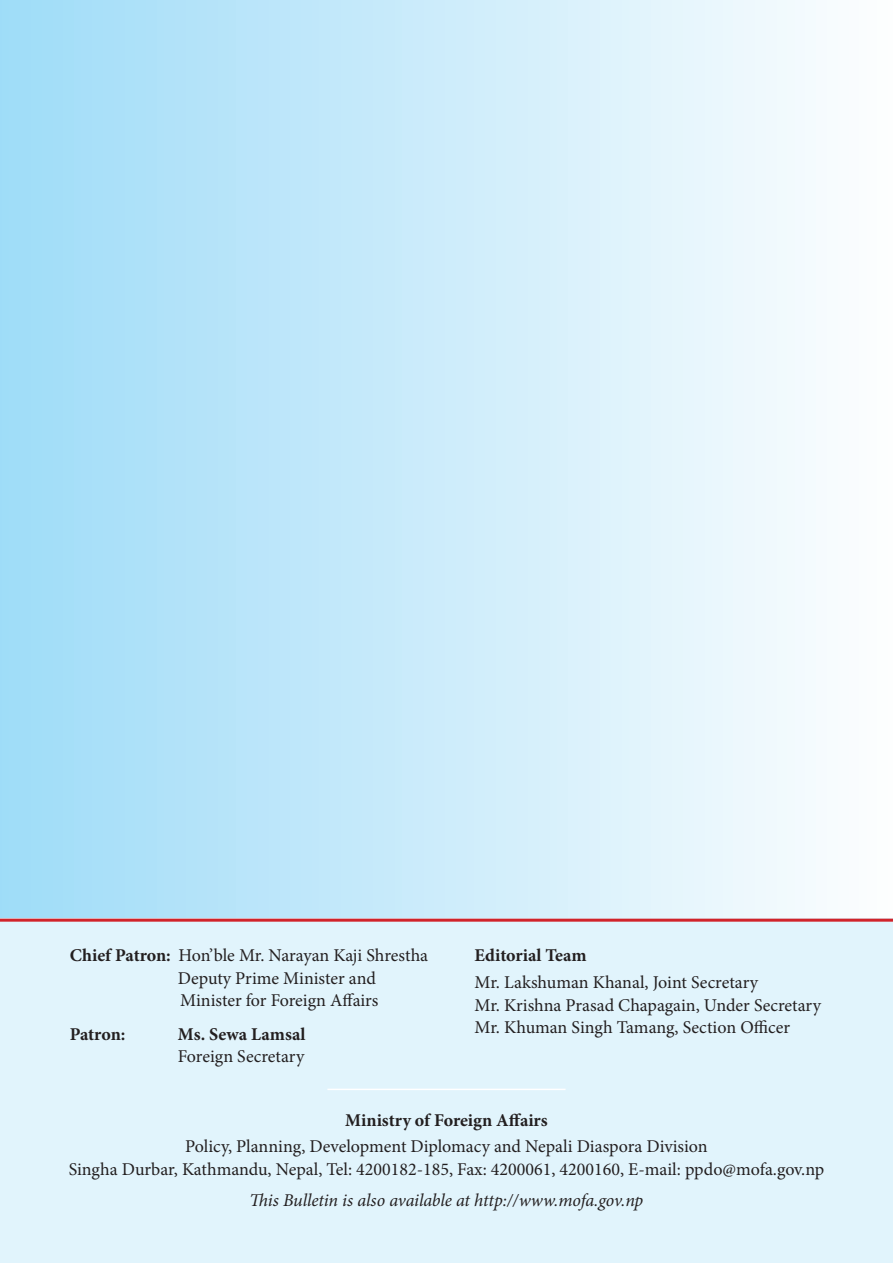
<style>
.page{position:relative;width:893px;height:1263px;background:#fff}
.page>*{position:absolute;margin:0;border:0;box-sizing:border-box;transform-origin:0 0}
.t1{font:18px/22.5px "Minion Pro";color:#231f20}
.t2{font:700 18px "Minion Pro";color:#231f20}
.t3{font:italic 18px "Minion Pro";letter-spacing:-.005em;color:#231f20}
.s1{font-weight:700}
</style>
<div class="page">
<div style="left:0;top:0;width:893px;height:918px;background:linear-gradient(to right,#9fdcf8,#fdfefe)"></div>
<div style="left:0;top:918px;width:893px;height:345px;background:#e1f4fc"></div>
<hr style="left:327px;top:1089px;width:239px;height:1px;background:#fff">
<hr style="left:0;top:919px;width:893px;height:3px;background:#d1232a">
<p class="t1" style="left:178px;top:944px;width:252px;text-indent:-108px"><span class="s1">Chief Patron:</span> Hon’ble Mr. Narayan Kaji Shrestha<br>Deputy Prime Minister and<br>Minister for Foreign Affairs</p>
<p class="t2" style="left:70px;top:1021px;width:57px">Patron:</p>
<p class="t2" style="left:178px;top:1021px;width:129px">Ms. Sewa Lamsal</p>
<p class="t1" style="left:178px;top:1045px;width:128px">Foreign Secretary</p>
<p class="t2" style="left:474px;top:943px;width:114px">Editorial Team</p>
<p class="t1" style="left:474px;top:971px;width:348px">Mr. Lakshuman Khanal, Joint Secretary<br>Mr. Krishna Prasad Chapagain, Under Secretary<br>Mr. Khuman Singh Tamang, Section Officer</p>
<p class="t2" style="left:345px;top:1107px;width:204px">Ministry of Foreign Affairs</p>
<p class="t1" style="left:69px;top:1135px;width:757px;text-align:center">Policy, Planning, Development Diplomacy and Nepali Diaspora Division<br>Singha Durbar, Kathmandu, Nepal, Tel: 4200182-185, Fax: 4200061, 4200160, E-mail: ppdo@mofa.gov.np</p>
<p class="t3" style="left:250px;top:1188px;width:395px">This Bulletin is also available at http://www.mofa.gov.np</p>
</div>
